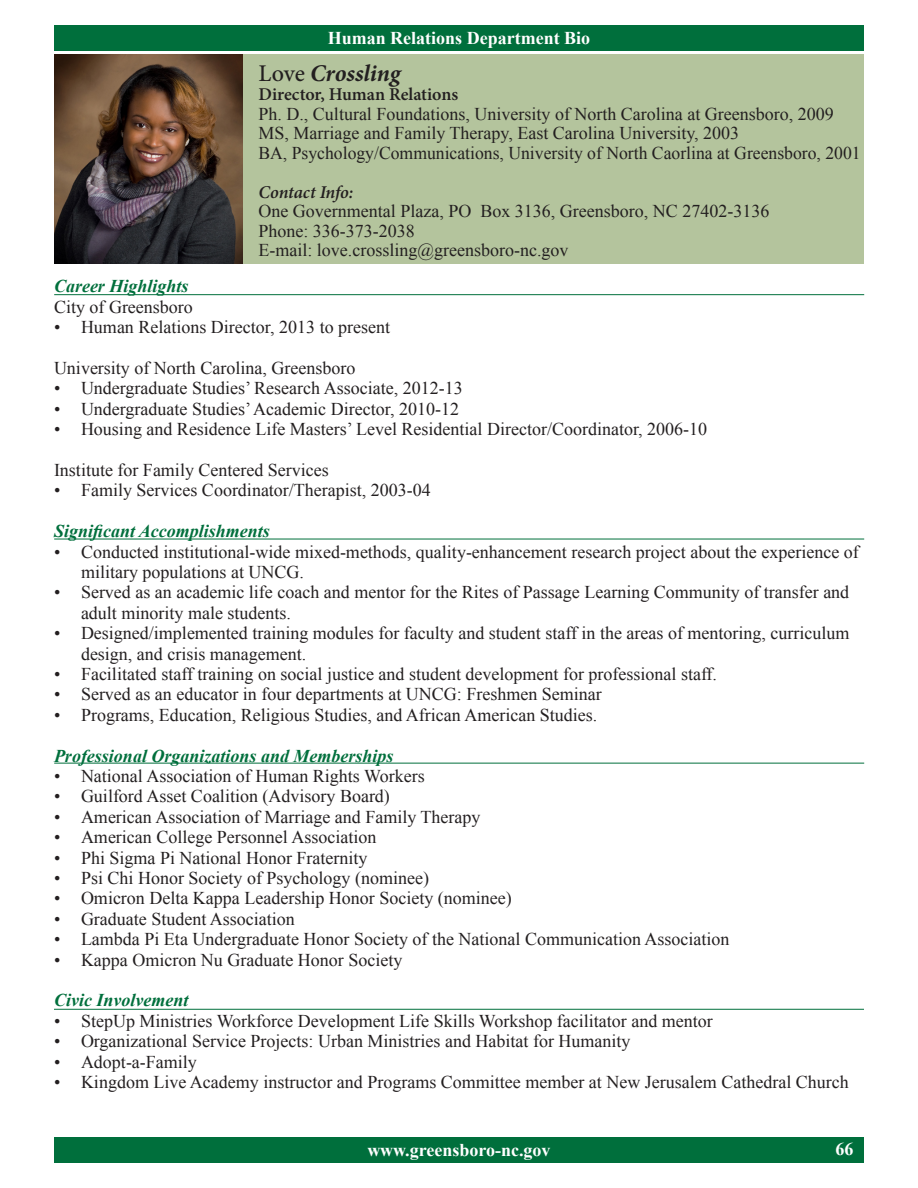
<style>
.page{position:relative;width:918px;height:1188px;background:#fff}
.page>*{position:absolute;margin:0;border:0;box-sizing:border-box;transform-origin:0 0}
.t1{font:italic 700 24px "Minion Pro";letter-spacing:-.005em;color:#231f20}
.t2{font:18px/20.4px "Times New Roman";color:#231f20}
.t3{font:italic 700 18px "Times New Roman";color:#006f3c}
.t4{font:700 18px "Times New Roman";color:#fff}
.t5{font:italic 600 18px "Minion Pro";letter-spacing:-.01em;color:#231f20}
.s1{font-weight:500;font-style:normal}
.s2{font-family:"Minion Pro";font-weight:600}
</style>
<div class="page">
<div style="left:54px;top:25px;width:810px;height:26px;background:#006f3c"></div>
<div style="left:54px;top:1137px;width:810px;height:26px;background:#006f3c"></div>
<div style="left:54px;top:54px;width:810px;height:210px;background:#b4c49d"></div>
<img style="left:54px;top:54px;width:189px;height:210px">
<hr style="left:54px;top:294px;width:810px;height:1px;background:#006f3c">
<hr style="left:54px;top:539px;width:810px;height:1px;background:#006f3c">
<hr style="left:54px;top:763px;width:810px;height:1px;background:#006f3c">
<hr style="left:54px;top:1009px;width:810px;height:1px;background:#006f3c">
<p class="t4" style="left:328px;top:26px;width:264px">Human Relations Department Bio</p>
<p class="t1" style="left:258px;top:56px;width:144px"><span class="s1">Love</span> Crossling</p>
<p class="t2" style="left:258px;top:84px;width:577px;line-height:19.5px"><span class="s2">Director, Human Relations<br></span>Ph. D., Cultural Foundations, University of North Carolina at Greensboro, 2009</p>
<p class="t2" style="left:258px;top:123px;width:482px">MS, Marriage and Family Therapy, East Carolina University, 2003</p>
<p class="t2" style="left:258px;top:142px;width:604px">BA, Psychology/Communications, University of North Caorlina at Greensboro, 2001</p>
<p class="t5" style="left:258px;top:179px;width:96px">Contact Info:</p>
<p class="t2" style="left:258px;top:201px;width:512px">One Governmental Plaza, PO Box 3136, Greensboro, NC 27402-3136</p>
<p class="t2" style="left:258px;top:221px;width:312px;line-height:19.5px">Phone: 336-373-2038<br>E-mail: love.crossling@greensboro-nc.gov</p>
<p class="t3" style="left:54px;top:274px;width:136px">Career Highlights</p>
<p class="t2" style="left:54px;top:296px;width:140px">City of Greensboro</p>
<p class="t2" style="left:54px;top:317px;width:338px">• Human Relations Director, 2013 to present</p>
<p class="t2" style="left:54px;top:357px;width:303px">University of North Carolina, Greensboro</p>
<p class="t2" style="left:54px;top:378px;width:410px">• Undergraduate Studies’ Research Associate, 2012-13</p>
<p class="t2" style="left:54px;top:398px;width:406px">• Undergraduate Studies’ Academic Director, 2010-12</p>
<p class="t2" style="left:54px;top:419px;width:655px">• Housing and Residence Life Masters’ Level Residential Director/Coordinator, 2006-10</p>
<p class="t2" style="left:54px;top:459px;width:276px">Institute for Family Centered Services</p>
<p class="t2" style="left:54px;top:480px;width:378px">• Family Services Coordinator/Therapist, 2003-04</p>
<p class="t3" style="left:54px;top:519px;width:217px">Significant Accomplishments</p>
<p class="t2" style="left:81px;top:541px;width:779px;text-indent:-27px">• Conducted institutional-wide mixed-methods, quality-enhancement research project about the experience of military populations at UNCG.</p>
<p class="t2" style="left:81px;top:582px;width:770px;text-indent:-27px">• Served as an academic life coach and mentor for the Rites of Passage Learning Community of transfer and adult minority male students.</p>
<p class="t2" style="left:81px;top:623px;width:770px;text-indent:-27px">• Designed/implemented training modules for faculty and student staff in the areas of mentoring, curriculum design, and crisis management.</p>
<p class="t2" style="left:54px;top:663px;width:665px">• Facilitated staff training on social justice and student development for professional staff.</p>
<p class="t2" style="left:54px;top:684px;width:549px">• Served as an educator in four departments at UNCG: Freshmen Seminar</p>
<p class="t2" style="left:54px;top:704px;width:545px">• Programs, Education, Religious Studies, and African American Studies.</p>
<p class="t3" style="left:54px;top:743px;width:341px">Professional Organizations and Memberships</p>
<p class="t2" style="left:54px;top:765px;width:372px">• National Association of Human Rights Workers</p>
<p class="t2" style="left:54px;top:786px;width:337px">• Guilford Asset Coalition (Advisory Board)</p>
<p class="t2" style="left:54px;top:806px;width:428px">• American Association of Marriage and Family Therapy</p>
<p class="t2" style="left:54px;top:827px;width:324px">• American College Personnel Association</p>
<p class="t2" style="left:54px;top:847px;width:315px">• Phi Sigma Pi National Honor Fraternity</p>
<p class="t2" style="left:54px;top:867px;width:376px">• Psi Chi Honor Society of Psychology (nominee)</p>
<p class="t2" style="left:54px;top:888px;width:459px">• Omicron Delta Kappa Leadership Honor Society (nominee)</p>
<p class="t2" style="left:54px;top:908px;width:242px">• Graduate Student Association</p>
<p class="t2" style="left:54px;top:929px;width:677px">• Lambda Pi Eta Undergraduate Honor Society of the National Communication Association</p>
<p class="t2" style="left:54px;top:949px;width:350px">• Kappa Omicron Nu Graduate Honor Society</p>
<p class="t3" style="left:54px;top:988px;width:136px">Civic Involvement</p>
<p class="t2" style="left:54px;top:1010px;width:660px">• StepUp Ministries Workforce Development Life Skills Workshop facilitator and mentor</p>
<p class="t2" style="left:54px;top:1031px;width:578px">• Organizational Service Projects: Urban Ministries and Habitat for Humanity</p>
<p class="t2" style="left:54px;top:1051px;width:144px">• Adopt-a-Family</p>
<p class="t2" style="left:54px;top:1071px;width:796px">• Kingdom Live Academy instructor and Programs Committee member at New Jerusalem Cathedral Church</p>
<p class="t4" style="left:367px;top:1137px;width:185px">www.greensboro-nc.gov</p>
<p class="t4" style="left:836px;top:1136px;width:19px">66</p>
</div>
